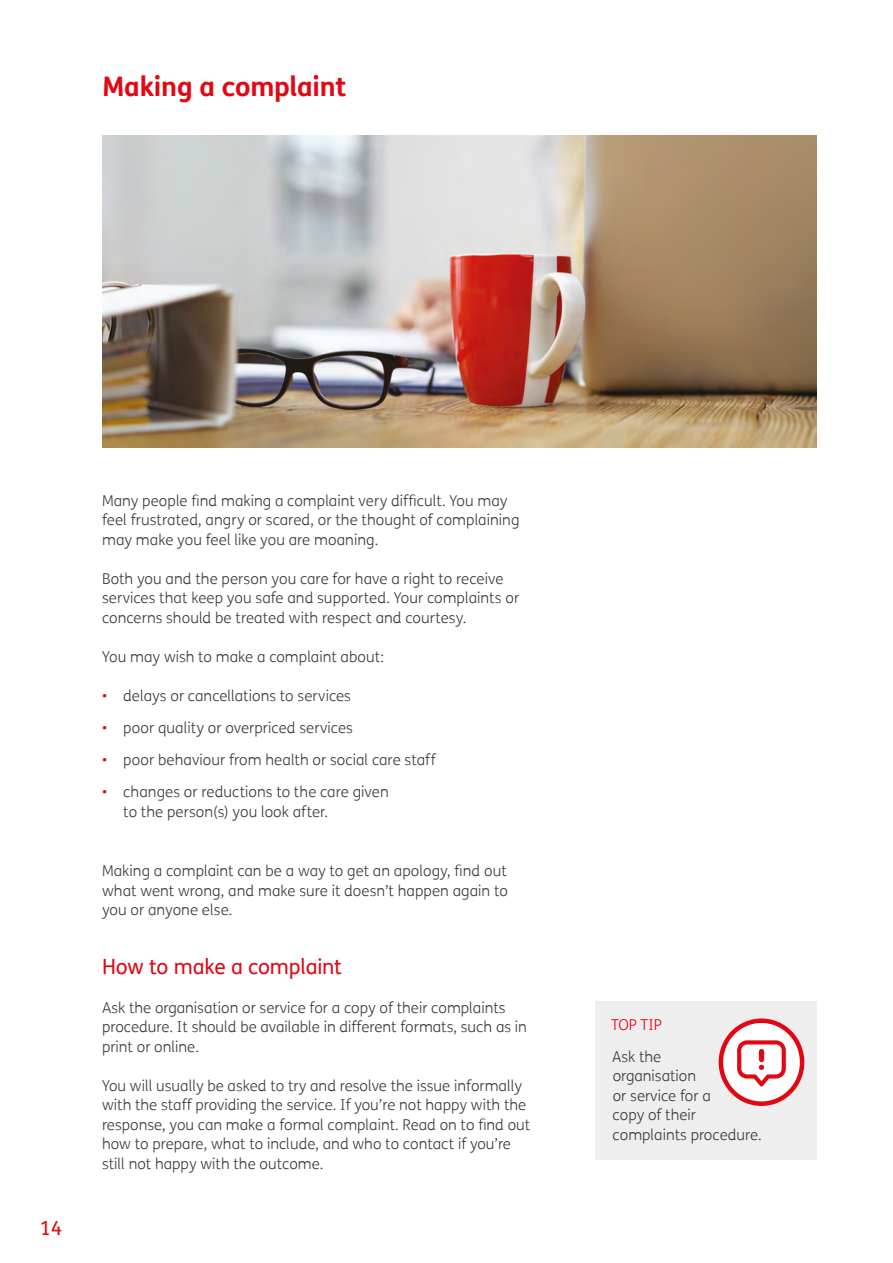
<style>
.page{position:relative;width:893px;height:1263px;background:#fff}
.page>*{position:absolute;margin:0;border:0;box-sizing:border-box;transform-origin:0 0}
.t1{font:700 27px "FS Me";letter-spacing:-.01em;color:#e30613}
.t2{font:21px "FS Me";letter-spacing:-.01em;color:#e30613}
.t3{font:19.5px "FS Me";color:#e30613}
.t4{font:300 15px/19.5px "FS Me";color:#3c3c3b}
.t5{font:300 15px "FS Me";color:#e30613}
.s1{color:#e30613}
</style>
<div class="page">
<img style="left:102px;top:135px;width:714px;height:312px">
<div style="left:595px;top:1001px;width:221px;height:159px;background:#eee"></div>
<svg style="left:721px;top:1021px;width:81px;height:83px;background:#fbdcdd"></svg>
<div style="left:719px;top:1018px;width:85px;height:88px;border:4px solid #e30613;border-radius:50%"></div>
<svg style="left:736px;top:1039px;width:51px;height:50px;background:#f7bec1"></svg>
<div style="left:759px;top:1049px;width:5px;height:13px;background:#e30613;border-radius:3px"></div>
<h1 class="t1" style="left:102px;top:66px;width:246px">Making a complaint</h1>
<h3 class="t3" style="left:40px;top:1215px;width:24px">14</h3>
<p class="t4" style="left:102px;top:490px;width:419px">Many people find making a complaint very difficult. You may feel frustrated, angry or scared, or the thought of complaining may make you feel like you are moaning.</p>
<p class="t4" style="left:102px;top:568px;width:419px">Both you and the person you care for have a right to receive services that keep you safe and supported. Your complaints or concerns should be treated with respect and courtesy.</p>
<p class="t4" style="left:102px;top:646px;width:284px">You may wish to make a complaint about:</p>
<p class="t4" style="left:102px;top:685px;width:250px"><span class="s1">•</span> delays or cancellations to services</p>
<p class="t4" style="left:102px;top:717px;width:252px"><span class="s1">•</span> poor quality or overpriced services</p>
<p class="t4" style="left:102px;top:750px;width:335px"><span class="s1">•</span> poor behaviour from health or social care staff</p>
<p class="t4" style="left:123px;top:782px;width:267px;text-indent:-21px"><span class="s1">•</span> changes or reductions to the care given to the person(s) you look after.</p>
<p class="t4" style="left:102px;top:861px;width:407px;text-align:justify">Making a complaint can be a way to get an apology, find out what went wrong, and make sure it doesn’t happen again to you or anyone else.</p>
<h2 class="t2" style="left:102px;top:952px;width:241px">How to make a complaint</h2>
<p class="t4" style="left:102px;top:997px;width:426px">Ask the organisation or service for a copy of their complaints procedure. It should be available in different formats, such as in print or online.</p>
<p class="t4" style="left:102px;top:1075px;width:430px">You will usually be asked to try and resolve the issue informally with the staff providing the service. If you’re not happy with the response, you can make a formal complaint. Read on to find out how to prepare, what to include, and who to contact if you’re still not happy with the outcome.</p>
<p class="t5" style="left:611px;top:1014px;width:52px">TOP TIP</p>
<p class="t4" style="left:612px;top:1046px;width:151px">Ask the<br>organisation<br>or service for a<br>copy of their complaints procedure.</p>
</div>
